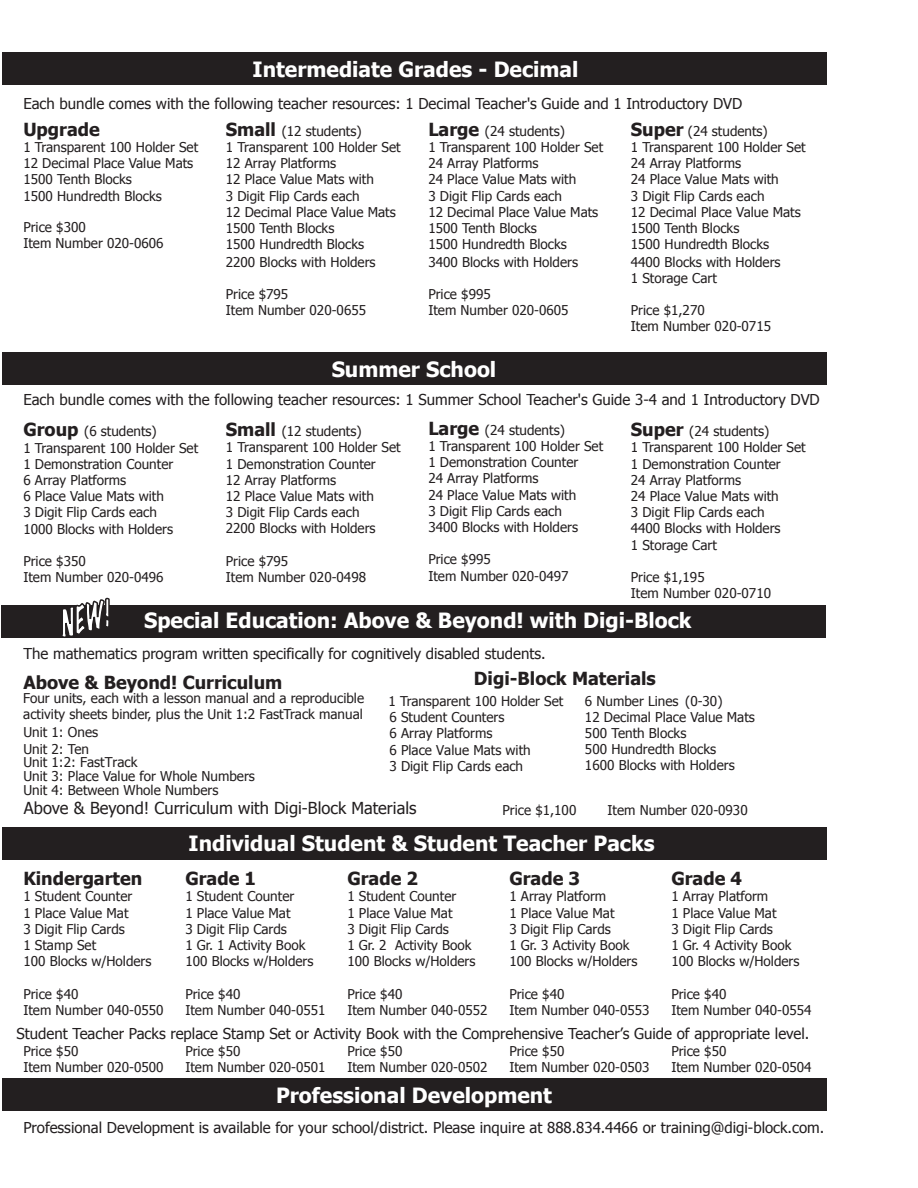
<style>
.page{position:relative;width:918px;height:1188px;background:#fff}
.page>*{position:absolute;margin:0;border:0;box-sizing:border-box;transform-origin:0 0}
.t1{font:700 21px "Tahoma";color:#fff}
.t2{font:700 18px "Tahoma";color:#231f20}
.t3{font:16.5px "Tahoma";color:#231f20}
.t4{font:15px "Tahoma";color:#231f20}
.t5{font:13.5px/16.2px "Tahoma";color:#231f20}
.s1{font-weight:700;font-size:18px}
</style>
<div class="page">
<div style="left:2px;top:605px;width:824px;height:33px;background:#231f20"></div>
<div style="left:2px;top:352px;width:824px;height:34px;background:#231f20"></div>
<div style="left:2px;top:52px;width:824px;height:33px;background:#231f20"></div>
<div style="left:2px;top:827px;width:824px;height:33px;background:#231f20"></div>
<div style="left:2px;top:1078px;width:824px;height:33px;background:#231f20"></div>
<svg style="left:62px;top:597px;width:48px;height:40px"></svg>
<h1 class="t1" style="left:253px;top:56px;width:327px">Intermediate Grades - Decimal</h1>
<p class="t4" style="left:23px;top:94px;width:720px">Each bundle comes with the following teacher resources: 1 Decimal Teacher's Guide and 1 Introductory DVD</p>
<h2 class="t2" style="left:23px;top:118px;width:78px">Upgrade</h2>
<p class="t5" style="left:23px;top:139px;width:176px">1 Transparent 100 Holder Set<br>12 Decimal Place Value Mats<br>1500 Tenth Blocks<br>1500 Hundredth Blocks</p>
<p class="t5" style="left:23px;top:219px;width:142px">Price $300<br>Item Number 020-0606</p>
<p class="t5" style="left:226px;top:122px;width:176px"><span class="s1">Small</span> (12 students)<br>1 Transparent 100 Holder Set<br>12 Array Platforms<br>12 Place Value Mats with<br>3 Digit Flip Cards each<br>12 Decimal Place Value Mats<br>1500 Tenth Blocks<br>1500 Hundredth Blocks<br>2200 Blocks with Holders</p>
<p class="t5" style="left:226px;top:286px;width:142px">Price $795<br>Item Number 020-0655</p>
<p class="t5" style="left:631px;top:122px;width:176px"><span class="s1">Super</span> (24 students)<br>1 Transparent 100 Holder Set<br>24 Array Platforms<br>24 Place Value Mats with<br>3 Digit Flip Cards each<br>12 Decimal Place Value Mats<br>1500 Tenth Blocks<br>1500 Hundredth Blocks<br>4400 Blocks with Holders<br>1 Storage Cart</p>
<p class="t5" style="left:631px;top:302px;width:142px">Price $1,270<br>Item Number 020-0715</p>
<p class="t5" style="left:428px;top:122px;width:176px"><span class="s1">Large</span> (24 students)<br>1 Transparent 100 Holder Set<br>24 Array Platforms<br>24 Place Value Mats with<br>3 Digit Flip Cards each<br>12 Decimal Place Value Mats<br>1500 Tenth Blocks<br>1500 Hundredth Blocks<br>3400 Blocks with Holders</p>
<p class="t5" style="left:428px;top:286px;width:142px">Price $995<br>Item Number 020-0605</p>
<h1 class="t1" style="left:332px;top:356px;width:166px">Summer School</h1>
<p class="t4" style="left:23px;top:390px;width:798px">Each bundle comes with the following teacher resources: 1 Summer School Teacher's Guide 3-4 and 1 Introductory DVD</p>
<p class="t5" style="left:23px;top:423px;width:176px"><span class="s1">Group</span> (6 students)<br>1 Transparent 100 Holder Set<br>1 Demonstration Counter<br>6 Array Platforms<br>6 Place Value Mats with<br>3 Digit Flip Cards each<br>1000 Blocks with Holders</p>
<p class="t5" style="left:23px;top:553px;width:142px">Price $350<br>Item Number 020-0496</p>
<p class="t5" style="left:428px;top:421px;width:176px"><span class="s1">Large</span> (24 students)<br>1 Transparent 100 Holder Set<br>1 Demonstration Counter<br>24 Array Platforms<br>24 Place Value Mats with<br>3 Digit Flip Cards each<br>3400 Blocks with Holders</p>
<p class="t5" style="left:428px;top:551px;width:142px">Price $995<br>Item Number 020-0497</p>
<p class="t5" style="left:226px;top:423px;width:176px"><span class="s1">Small</span> (12 students)<br>1 Transparent 100 Holder Set<br>1 Demonstration Counter<br>12 Array Platforms<br>12 Place Value Mats with<br>3 Digit Flip Cards each<br>2200 Blocks with Holders</p>
<p class="t5" style="left:226px;top:552px;width:142px">Price $795<br>Item Number 020-0498</p>
<p class="t5" style="left:631px;top:423px;width:176px"><span class="s1">Super</span> (24 students)<br>1 Transparent 100 Holder Set<br>1 Demonstration Counter<br>24 Array Platforms<br>24 Place Value Mats with<br>3 Digit Flip Cards each<br>4400 Blocks with Holders<br>1 Storage Cart</p>
<p class="t5" style="left:631px;top:568px;width:142px">Price $1,195<br>Item Number 020-0710</p>
<h1 class="t1" style="left:144px;top:607px;width:549px">Special Education: Above &amp; Beyond! with Digi-Block</h1>
<p class="t4" style="left:23px;top:644px;width:524px">The mathematics program written specifically for cognitively disabled students.</p>
<h2 class="t2" style="left:23px;top:671px;width:261px">Above &amp; Beyond! Curriculum</h2>
<p class="t5" style="left:23px;top:724px;width:76px">Unit 1: Ones<br>Unit 2: Ten</p>
<p class="t5" style="left:23px;top:768px;width:233px;line-height:14.1px">Unit 3: Place Value for Whole Numbers<br>Unit 4: Between Whole Numbers</p>
<h2 class="t2" style="left:474px;top:667px;width:183px">Digi-Block Materials</h2>
<p class="t5" style="left:23px;top:690px;width:342px">Four units, each with a lesson manual and a reproducible activity sheets binder, plus the Unit 1:2 FastTrack manual</p>
<p class="t5" style="left:585px;top:692px;width:171px">6 Number Lines (0-30)<br>12 Decimal Place Value Mats<br>500 Tenth Blocks<br>500 Hundredth Blocks<br>1600 Blocks with Holders</p>
<p class="t5" style="left:388px;top:692px;width:176px">1 Transparent 100 Holder Set<br>6 Student Counters<br>6 Array Platforms<br>6 Place Value Mats with<br>3 Digit Flip Cards each</p>
<p class="t5" style="left:23px;top:754px;width:116px">Unit 1:2: FastTrack</p>
<p class="t3" style="left:24px;top:798px;width:394px">Above &amp; Beyond! Curriculum with Digi-Block Materials</p>
<p class="t5" style="left:502px;top:801px;width:75px">Price $1,100</p>
<p class="t5" style="left:607px;top:801px;width:142px">Item Number 020-0930</p>
<h2 class="t2" style="left:23px;top:867px;width:120px">Kindergarten</h2>
<p class="t5" style="left:23px;top:888px;width:130px">1 Student Counter<br>1 Place Value Mat<br>3 Digit Flip Cards<br>1 Stamp Set<br>100 Blocks w/Holders</p>
<p class="t5" style="left:23px;top:985px;width:142px">Price $40<br>Item Number 040-0550</p>
<h1 class="t1" style="left:189px;top:830px;width:467px">Individual Student &amp; Student Teacher Packs</h1>
<h2 class="t2" style="left:185px;top:867px;width:72px">Grade 1</h2>
<p class="t5" style="left:185px;top:888px;width:130px">1 Student Counter<br>1 Place Value Mat<br>3 Digit Flip Cards<br>1 Gr. 1 Activity Book<br>100 Blocks w/Holders</p>
<p class="t5" style="left:185px;top:985px;width:142px">Price $40<br>Item Number 040-0551</p>
<h2 class="t2" style="left:347px;top:867px;width:72px">Grade 2</h2>
<p class="t5" style="left:347px;top:888px;width:130px">1 Student Counter<br>1 Place Value Mat<br>3 Digit Flip Cards<br>1 Gr. 2 Activity Book<br>100 Blocks w/Holders</p>
<p class="t5" style="left:347px;top:985px;width:142px">Price $40<br>Item Number 040-0552</p>
<h2 class="t2" style="left:509px;top:867px;width:72px">Grade 3</h2>
<p class="t5" style="left:509px;top:888px;width:130px">1 Array Platform<br>1 Place Value Mat<br>3 Digit Flip Cards<br>1 Gr. 3 Activity Book<br>100 Blocks w/Holders</p>
<p class="t5" style="left:509px;top:985px;width:142px">Price $40<br>Item Number 040-0553</p>
<h2 class="t2" style="left:671px;top:867px;width:72px">Grade 4</h2>
<p class="t5" style="left:671px;top:888px;width:130px">1 Array Platform<br>1 Place Value Mat<br>3 Digit Flip Cards<br>1 Gr. 4 Activity Book<br>100 Blocks w/Holders</p>
<p class="t5" style="left:671px;top:985px;width:142px">Price $40<br>Item Number 040-0554</p>
<p class="t4" style="left:16px;top:1024px;width:794px">Student Teacher Packs replace Stamp Set or Activity Book with the Comprehensive Teacher’s Guide of appropriate level.</p>
<p class="t5" style="left:23px;top:1042px;width:142px">Price $50<br>Item Number 020-0500</p>
<p class="t5" style="left:185px;top:1042px;width:142px">Price $50<br>Item Number 020-0501</p>
<p class="t5" style="left:347px;top:1042px;width:142px">Price $50<br>Item Number 020-0502</p>
<p class="t5" style="left:509px;top:1042px;width:142px">Price $50<br>Item Number 020-0503</p>
<p class="t5" style="left:671px;top:1042px;width:142px">Price $50<br>Item Number 020-0504</p>
<h1 class="t1" style="left:276px;top:1082px;width:278px">Professional Development</h1>
<p class="t4" style="left:23px;top:1118px;width:803px">Professional Development is available for your school/district. Please inquire at 888.834.4466 or training@digi-block.com.</p>
</div>
